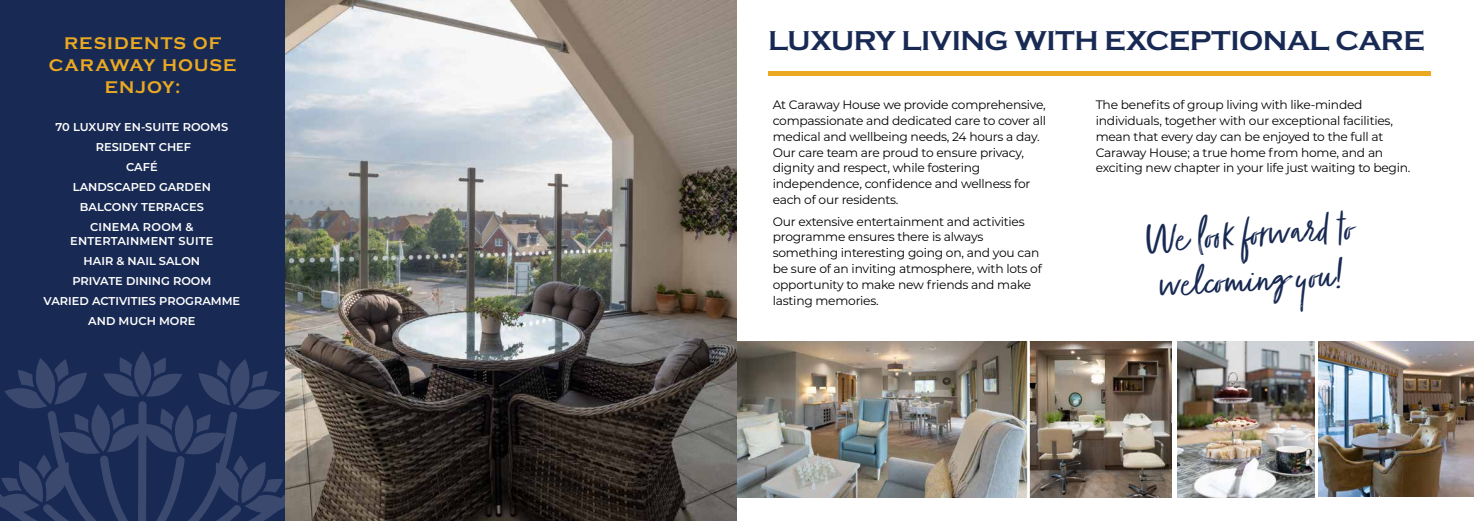
<style>
.page{position:relative;width:1474px;height:521px;background:#fff}
.page>*{position:absolute;margin:0;border:0;box-sizing:border-box;transform-origin:0 0}
.t1{font:45.5px/45.9px "Zooja Light Pro";color:#182a54}
.t2{font:700 28.26px "Copperplate";letter-spacing:-.02em;color:#182a54}
.t3{font:700 17.5px/22.1px "Copperplate";letter-spacing:.06em;color:#eba921;text-align:center}
.t4{font:12.25px/15.8px "Montserrat";letter-spacing:-.02em;color:#000}
.t5{font:600 11.38px/19.9px "Montserrat";color:#fff;text-align:center}
</style>
<div class="page">
<div style="left:768px;top:71px;width:662px;height:5px;background:#eba921"></div>
<img style="left:737px;top:341px;width:434px;height:157px">
<img style="left:1177px;top:341px;width:137px;height:157px">
<hr style="left:1027px;top:336px;width:2px;height:170px;background:#fff">
<div style="left:0;top:0;width:285px;height:521px;background:#182a54"></div>
<svg style="left:134px;top:351px;width:17px;height:44px"></svg>
<svg style="left:4px;top:357px;width:277px;height:44px"></svg>
<svg style="left:0;top:401px;width:285px;height:120px"></svg>
<img style="left:285px;top:0;width:452px;height:521px">
<img style="left:1318px;top:341px;width:155px;height:155px">
<h3 class="t3" style="left:49px;top:32px;width:189px">RESIDENTS OF<br>CARAWAY HOUSE<br>ENJOY:</h3>
<p class="t5" style="left:56px;top:117px;width:174px">70 LUXURY EN-SUITE ROOMS<br>RESIDENT CHEF<br>CAFÉ<br>LANDSCAPED GARDEN<br>BALCONY TERRACES<br>CINEMA ROOM &amp;</p>
<p class="t5" style="left:44px;top:231px;width:198px">ENTERTAINMENT SUITE<br>HAIR &amp; NAIL SALON<br>PRIVATE DINING ROOM<br>VARIED ACTIVITIES PROGRAMME<br>AND MUCH MORE</p>
<h2 class="t2" style="left:768px;top:25px;width:658px">LUXURY LIVING WITH EXCEPTIONAL CARE</h2>
<p class="t4" style="left:772px;top:97px;width:275px">At Caraway House we provide comprehensive, compassionate and dedicated care to cover all medical and wellbeing needs, 24 hours a day.<br>Our care team are proud to ensure privacy, dignity and respect, while fostering independence, confidence and wellness for each of our residents.</p>
<p class="t4" style="left:772px;top:213px;width:271px">Our extensive entertainment and activities programme ensures there is always something interesting going on, and you can be sure of an inviting atmosphere, with lots of opportunity to make new friends and make lasting memories.</p>
<p class="t4" style="left:1095px;top:97px;width:316px">The benefits of group living with like-minded individuals, together with our exceptional facilities, mean that every day can be enjoyed to the full at Caraway House; a true home from home, and an exciting new chapter in your life just waiting to begin.</p>
<h1 class="t1" style="left:1142px;top:221px;width:209px;rotate:-3deg">We look forward to welcoming you!</h1>
</div>
